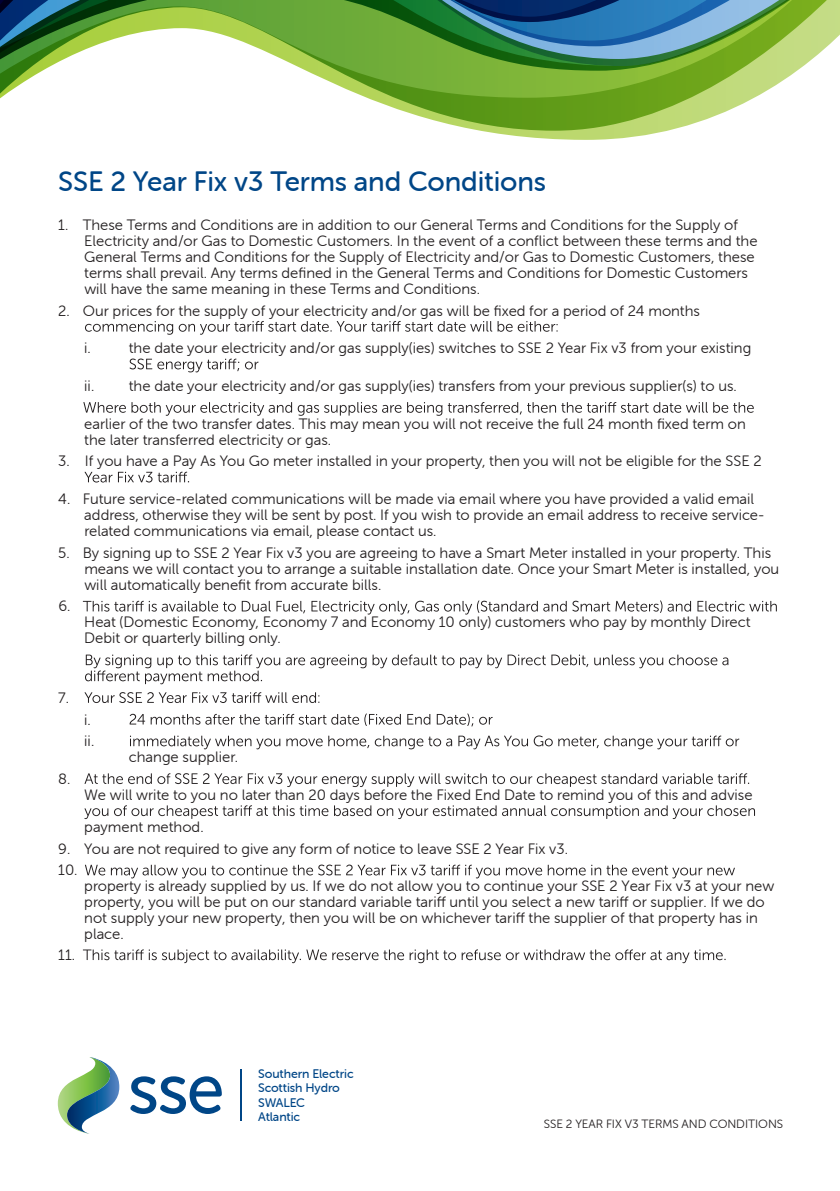
<style>
.page{position:relative;width:840px;height:1191px;background:#fff}
.page>*{position:absolute;margin:0;border:0;box-sizing:border-box;transform-origin:0 0}
.t1{font:28px "Museo Sans Rounded 500";letter-spacing:-.005em;color:#004687}
.t2{font:15px/16px "Museo Sans Rounded 300";color:#231f20}
.t3{font:12.4px/14.4px "Museo Sans Rounded 500";letter-spacing:-.01em;color:#004687}
.t4{font:12px "Museo Sans Rounded 300";letter-spacing:-.005em;color:#231f20}
</style>
<div class="page">
<svg style="left:58px;top:1057px;width:61px;height:76px"></svg>
<svg style="left:130px;top:1076px;width:92px;height:38px"></svg>
<hr style="left:240px;top:1069px;width:1px;height:52px;background:#004687">
<svg style="left:482px;top:131px;width:184px;height:9px"></svg>
<svg style="left:0;top:0;width:839px;height:131px"></svg>
<svg style="left:0;top:0;width:813px;height:71px"></svg>
<svg style="left:414px;top:0;width:399px;height:66px;background:#4e8c74"></svg>
<svg style="left:0;top:0;width:122px;height:64px;background:#54875c"></svg>
<svg style="left:85px;top:321px;width:472px;height:14px"></svg>
<svg style="left:129px;top:358px;width:129px;height:14px"></svg>
<svg style="left:83px;top:402px;width:670px;height:14px"></svg>
<svg style="left:84px;top:472px;width:105px;height:10px"></svg>
<svg style="left:83px;top:600px;width:693px;height:14px"></svg>
<svg style="left:85px;top:654px;width:643px;height:30px"></svg>
<svg style="left:84px;top:692px;width:235px;height:11px"></svg>
<svg style="left:129px;top:713px;width:363px;height:13px"></svg>
<svg style="left:130px;top:735px;width:608px;height:14px"></svg>
<svg style="left:84px;top:773px;width:664px;height:14px"></svg>
<svg style="left:84px;top:805px;width:670px;height:14px"></svg>
<svg style="left:85px;top:864px;width:649px;height:14px"></svg>
<svg style="left:83px;top:949px;width:642px;height:14px"></svg>
<h1 class="t1" style="left:58px;top:166px;width:489px">SSE 2 Year Fix v3 Terms and Conditions</h1>
<p class="t2" style="left:84px;top:217px;width:674px;text-indent:-26px">1. These Terms and Conditions are in addition to our General Terms and Conditions for the Supply of Electricity and/or Gas to Domestic Customers. In the event of a conflict between these terms and the General Terms and Conditions for the Supply of Electricity and/or Gas to Domestic Customers, these terms shall prevail. Any terms defined in the General Terms and Conditions for Domestic Customers will have the same meaning in these Terms and Conditions.</p>
<p class="t2" style="left:58px;top:302px;width:642px">2. Our prices for the supply of your electricity and/or gas will be fixed for a period of 24 months</p>
<p class="t2" style="left:84px;top:340px;width:8px">i.</p>
<p class="t2" style="left:129px;top:340px;width:623px">the date your electricity and/or gas supply(ies) switches to SSE 2 Year Fix v3 from your existing</p>
<p class="t2" style="left:84px;top:378px;width:653px">ii. the date your electricity and/or gas supply(ies) transfers from your previous supplier(s) to us.</p>
<p class="t2" style="left:84px;top:415px;width:662px">earlier of the two transfer dates. This may mean you will not receive the full 24 month fixed term on the later transferred electricity or gas.</p>
<p class="t2" style="left:58px;top:453px;width:704px">3. If you have a Pay As You Go meter installed in your property, then you will not be eligible for the SSE 2</p>
<p class="t2" style="left:84px;top:491px;width:681px;text-indent:-26px">4. Future service-related communications will be made via email where you have provided a valid email address, otherwise they will be sent by post. If you wish to provide an email address to receive service&shy;related communications via email, please contact us.</p>
<p class="t2" style="left:84px;top:545px;width:696px;text-indent:-26px">5. By signing up to SSE 2 Year Fix v3 you are agreeing to have a Smart Meter installed in your property. This means we will contact you to arrange a suitable installation date. Once your Smart Meter is installed, you will automatically benefit from accurate bills.</p>
<p class="t2" style="left:58px;top:598px;width:14px">6.</p>
<p class="t2" style="left:84px;top:614px;width:667px">Heat (Domestic Economy, Economy 7 and Economy 10 only) customers who pay by monthly Direct<br>Debit or quarterly billing only.</p>
<p class="t2" style="left:58px;top:690px;width:12px">7.</p>
<p class="t2" style="left:58px;top:771px;width:14px">8.</p>
<p class="t2" style="left:84px;top:708px;width:11px;line-height:21.6px">i. ii.</p>
<p class="t2" style="left:129px;top:749px;width:111px">change supplier.</p>
<p class="t2" style="left:84px;top:779px;width:669px;line-height:32px">We will write to you no later than 20 days before the Fixed End Date to remind you of this and advise payment method.</p>
<p class="t2" style="left:58px;top:837px;width:511px;line-height:21.6px">9. You are not required to give any form of notice to leave SSE 2 Year Fix v3.<br>10.</p>
<p class="t2" style="left:84px;top:870px;width:691px;line-height:31.6px">property is already supplied by us. If we do not allow you to continue your SSE 2 Year Fix v3 at your new not supply your new property, then you will be on whichever tariff the supplier of that property has in</p>
<p class="t2" style="left:84px;top:925px;width:41px">place.</p>
<p class="t2" style="left:84px;top:894px;width:681px">property, you will be put on our standard variable tariff until you select a new tariff or supplier. If we do</p>
<p class="t2" style="left:58px;top:947px;width:18px">11.</p>
<p class="t3" style="left:258px;top:1066px;width:97px">Southern Electric<br>Scottish Hydro<br>SWALEC<br>Atlantic</p>
<p class="t4" style="left:543px;top:1117px;width:241px">SSE 2 YEAR FIX V3 TERMS AND CONDITIONS</p>
</div>
